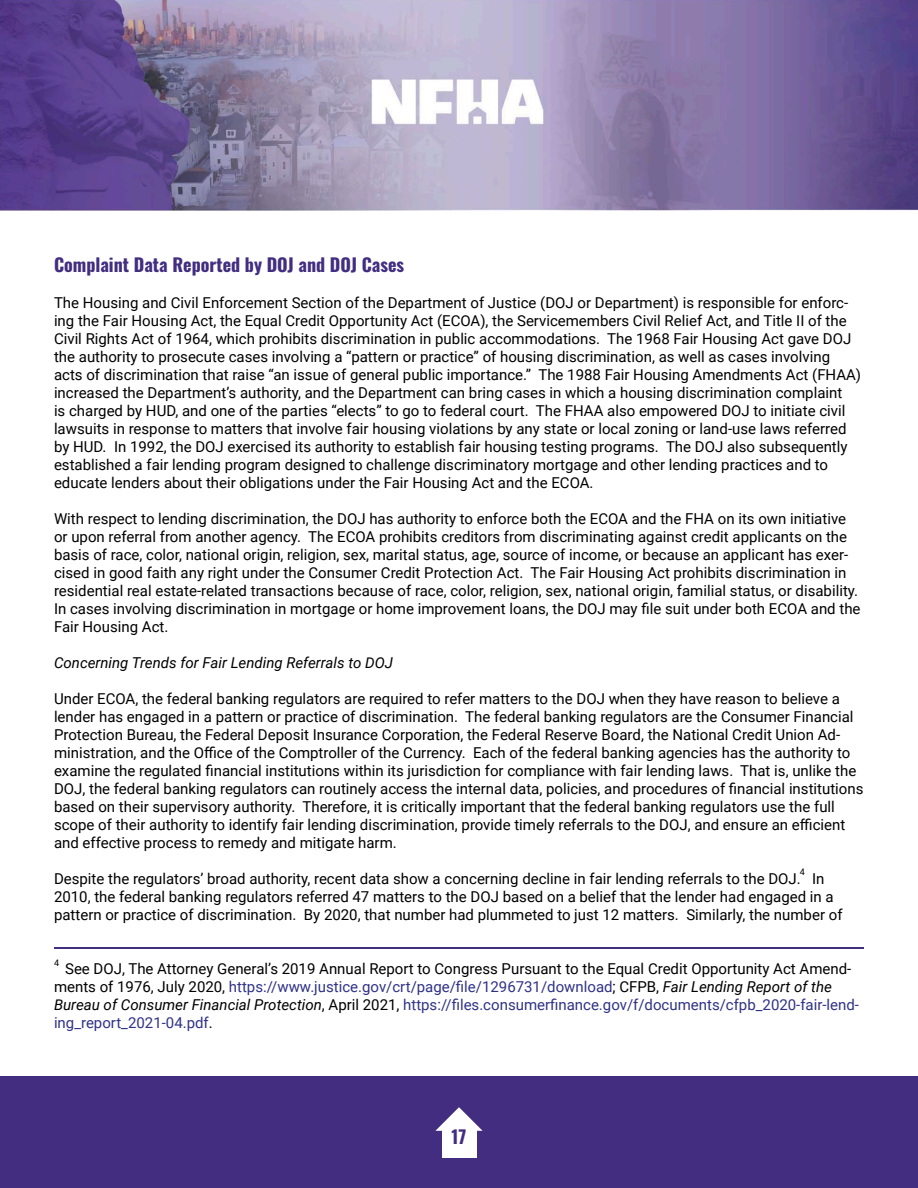
<style>
.page{position:relative;width:918px;height:1188px;background:#fff}
.page>*{position:absolute;margin:0;border:0;box-sizing:border-box;transform-origin:0 0}
.t1{font:18px "Oswald";color:#422d80}
.t2{font:15px/18px "Roboto";color:#000}
.t3{font:15px/18px "Roboto";color:#2f3286}
.t4{font:italic 15px "Roboto";color:#000}
.t5{font:9px "Roboto";color:#000101}
.s1{color:#000}
.s2{font-style:italic;color:#000}
</style>
<div class="page">
<div style="left:0;top:1076px;width:918px;height:112px;background:#422d80"></div>
<div style="left:442px;top:1126px;width:34px;height:32px;background:#fff"></div>
<svg style="left:435px;top:1107px;width:48px;height:24px"></svg>
<hr style="left:54px;top:947px;width:810px;height:2px;background:#422d80">
<img style="left:0;top:0;width:918px;height:211px">
<p class="t1" style="left:54px;top:249px;width:352px">Complaint Data Reported by DOJ and DOJ Cases</p>
<p class="t2" style="left:54px;top:293px;width:809px">The Housing and Civil Enforcement Section of the Department of Justice (DOJ or Department) is responsible for enforc&shy;ing the Fair Housing Act, the Equal Credit Opportunity Act (ECOA), the Servicemembers Civil Relief Act, and Title II of the Civil Rights Act of 1964, which prohibits discrimination in public accommodations. The 1968 Fair Housing Act gave DOJ the authority to prosecute cases involving a “pattern or practice” of housing discrimination, as well as cases involving acts of discrimination that raise “an issue of general public importance.” The 1988 Fair Housing Amendments Act (FHAA) increased the Department’s authority, and the Department can bring cases in which a housing discrimination complaint<br>is charged by HUD, and one of the parties “elects” to go to federal court. The FHAA also empowered DOJ to initiate civil lawsuits in response to matters that involve fair housing violations by any state or local zoning or land-use laws referred by HUD. In 1992, the DOJ exercised its authority to establish fair housing testing programs. The DOJ also subsequently established a fair lending program designed to challenge discriminatory mortgage and other lending practices and to educate lenders about their obligations under the Fair Housing Act and the ECOA.</p>
<p class="t2" style="left:54px;top:509px;width:808px">With respect to lending discrimination, the DOJ has authority to enforce both the ECOA and the FHA on its own initiative or upon referral from another agency. The ECOA prohibits creditors from discriminating against credit applicants on the basis of race, color, national origin, religion, sex, marital status, age, source of income, or because an applicant has exer&shy;cised in good faith any right under the Consumer Credit Protection Act. The Fair Housing Act prohibits discrimination in residential real estate-related transactions because of race, color, religion, sex, national origin, familial status, or disability.<br>In cases involving discrimination in mortgage or home improvement loans, the DOJ may file suit under both ECOA and the Fair Housing Act.</p>
<p class="t4" style="left:54px;top:653px;width:340px">Concerning Trends for Fair Lending Referrals to DOJ</p>
<p class="t2" style="left:54px;top:689px;width:811px">Under ECOA, the federal banking regulators are required to refer matters to the DOJ when they have reason to believe a lender has engaged in a pattern or practice of discrimination. The federal banking regulators are the Consumer Financial Protection Bureau, the Federal Deposit Insurance Corporation, the Federal Reserve Board, the National Credit Union Ad&shy;ministration, and the Office of the Comptroller of the Currency. Each of the federal banking agencies has the authority to examine the regulated financial institutions within its jurisdiction for compliance with fair lending laws. That is, unlike the DOJ, the federal banking regulators can routinely access the internal data, policies, and procedures of financial institutions based on their supervisory authority. Therefore, it is critically important that the federal banking regulators use the full scope of their authority to identify fair lending discrimination, provide timely referrals to the DOJ, and ensure an efficient and effective process to remedy and mitigate harm.</p>
<p class="t2" style="left:54px;top:869px;width:790px">Despite the regulators’ broad authority, recent data show a concerning decline in fair lending referrals to the DOJ. In<br>2010, the federal banking regulators referred 47 matters to the DOJ based on a belief that the lender had engaged in a pattern or practice of discrimination. By 2020, that number had plummeted to just 12 matters. Similarly, the number of</p>
<p class="t3" style="left:54px;top:959px;width:807px;text-indent:11px"><span class="s1">See DOJ, The Attorney General’s 2019 Annual Report to Congress Pursuant to the Equal Credit Opportunity Act Amend&shy;ments of 1976, July 2020,</span> https://www.justice.gov/crt/page/file/1296731/download<span class="s1">; CFPB,</span> <span class="s2">Fair Lending Report of the Bureau of Consumer Financial Protection</span><span class="s1">, April 2021,</span> https://files.consumerfinance.gov/f/documents/cfpb_2020-fair-lend&shy;ing_report_2021-04.pdf<span class="s1">.</span></p>
<p class="t5" style="left:800px;top:866px;width:7px">4</p>
<p class="t5" style="left:54px;top:957px;width:7px">4</p>
<p class="t1" style="left:452px;top:1120px;width:16px">17</p>
</div>
